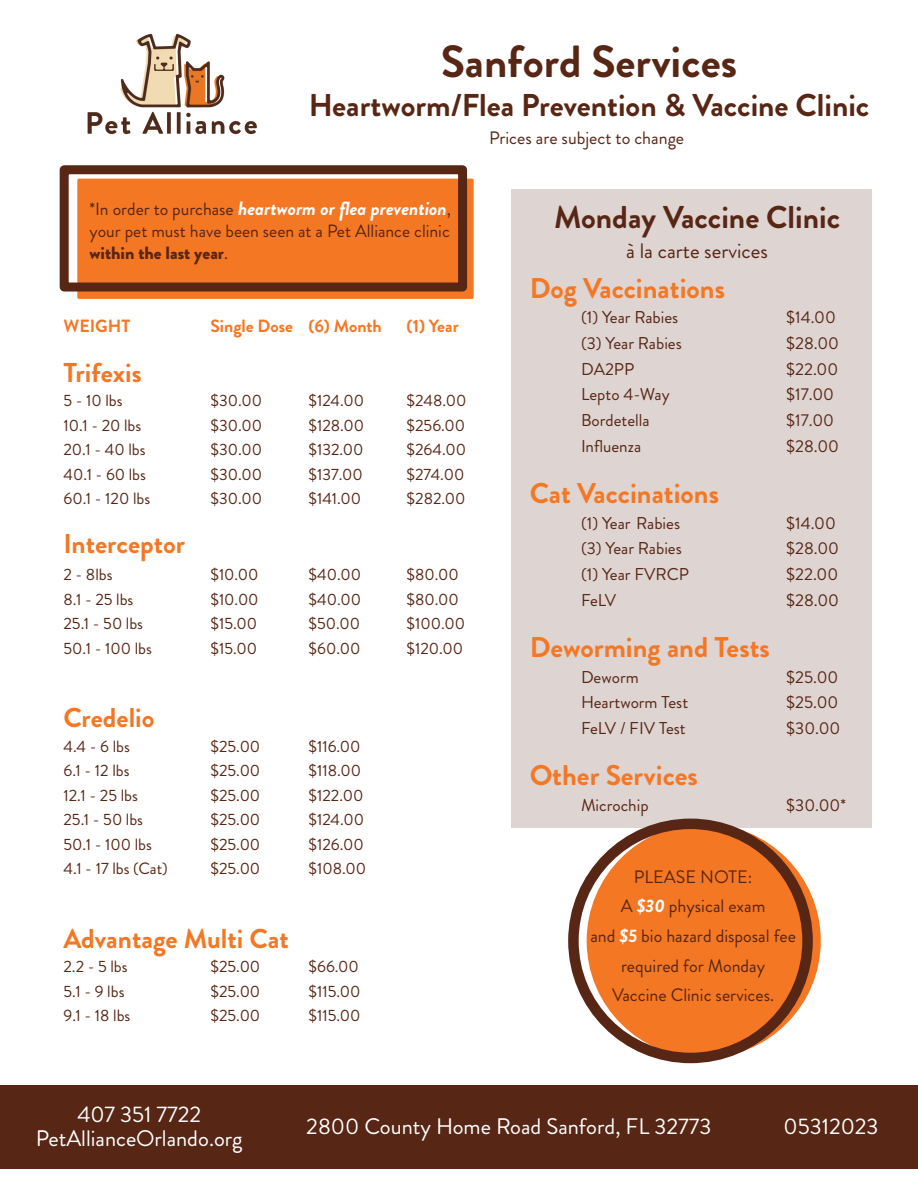
<style>
.page{position:relative;width:918px;height:1188px;background:#fff}
.page>*{position:absolute;margin:0;border:0;box-sizing:border-box;transform-origin:0 0}
.t1{font:700 45px "Brandon Grotesque";color:#582615}
.t2{font:700 31.5px "Brandon Grotesque";color:#582615}
.t3{font:700 28.5px "Brandon Grotesque";color:#f47724}
.t4{font:700 27.3px "Brandon Grotesque";color:#f47724}
.t5{font:22.5px/24px "Brandon Grotesque";color:#fff;text-align:center}
.t6{font:21px "Brandon Grotesque";color:#582615}
.t7{font:italic 700 19.2px "Brandon Grotesque";color:#fff}
.t8{font:18px/29.7px "Brandon Grotesque";color:#582615;text-align:center}
.t9{font:17.7px/22.2px "Brandon Grotesque";color:#582615}
.t10{font:700 17.7px "Brandon Grotesque";color:#f47724}
.t11{font:17.1px "Brandon Grotesque";color:#582615}
.t12{font:16.35px "Brandon Grotesque";color:#582615}
.s1{font-weight:400;font-style:normal;font-size:17.7px;color:#582615}
.s2{font-weight:900}
.s3{font-weight:700;font-style:italic;color:#fff}
</style>
<div class="page">
<div style="left:0;top:1085px;width:918px;height:84px;background:#582615"></div>
<img style="left:78px;top:33px;width:196px;height:146px">
<div style="left:77px;top:179px;width:397px;height:120px;background:#f47724"></div>
<div style="left:60px;top:165px;width:407px;height:127px;border:9px solid #582615"></div>
<div style="left:511px;top:189px;width:360px;height:639px;background:#ded4d1"></div>
<div style="left:587px;top:824px;width:234px;height:234px;background:#f47724;border-radius:50%"></div>
<div style="left:568px;top:819px;width:245px;height:244px;border:10px solid #582615;border-radius:50%"></div>
<h1 class="t1" style="left:441px;top:30px;width:298px">Sanford Services</h1>
<h2 class="t2" style="left:309px;top:83px;width:562px">Heartworm/Flea Prevention &amp; Vaccine Clinic</h2>
<p class="t7" style="left:89px;top:195px;width:363px"><span class="s1">*In order to purchase</span> heartworm or flea prevention<span class="s1">,</span></p>
<p class="t9" style="left:89px;top:220px;width:362px">your pet must have been seen at a Pet Alliance clinic <span class="s2">within the last year</span>.</p>
<p class="t10" style="left:63px;top:314px;width:68px">WEIGHT</p>
<p class="t10" style="left:211px;top:314px;width:173px">Single Dose (6) Month</p>
<p class="t10" style="left:407px;top:314px;width:54px">(1) Year</p>
<h3 class="t4" style="left:63px;top:353px;width:80px">Trifexis</h3>
<p class="t12" style="left:63px;top:389px;width:61px">5 - 10 lbs</p>
<p class="t12" style="left:211px;top:389px;width:53px">$30.00</p>
<p class="t12" style="left:309px;top:389px;width:57px">$124.00</p>
<p class="t12" style="left:407px;top:389px;width:61px">$248.00</p>
<p class="t12" style="left:63px;top:414px;width:79px">10.1 - 20 lbs</p>
<p class="t12" style="left:211px;top:414px;width:53px">$30.00</p>
<p class="t12" style="left:309px;top:414px;width:57px">$128.00</p>
<p class="t12" style="left:407px;top:414px;width:60px">$256.00</p>
<p class="t12" style="left:63px;top:438px;width:84px">20.1 - 40 lbs</p>
<p class="t12" style="left:211px;top:438px;width:53px">$30.00</p>
<p class="t12" style="left:309px;top:438px;width:56px">$132.00</p>
<p class="t12" style="left:407px;top:438px;width:61px">$264.00</p>
<p class="t12" style="left:63px;top:463px;width:84px">40.1 - 60 lbs</p>
<p class="t12" style="left:211px;top:463px;width:53px">$30.00</p>
<p class="t12" style="left:309px;top:463px;width:56px">$137.00</p>
<p class="t12" style="left:407px;top:463px;width:59px">$274.00</p>
<p class="t12" style="left:63px;top:487px;width:88px">60.1 - 120 lbs</p>
<p class="t12" style="left:211px;top:487px;width:53px">$30.00</p>
<p class="t12" style="left:309px;top:487px;width:54px">$141.00</p>
<p class="t12" style="left:407px;top:487px;width:60px">$282.00</p>
<h3 class="t4" style="left:63px;top:525px;width:123px">Interceptor</h3>
<p class="t12" style="left:63px;top:563px;width:51px">2 - 8lbs</p>
<p class="t12" style="left:211px;top:563px;width:50px">$10.00</p>
<p class="t12" style="left:309px;top:563px;width:54px">$40.00</p>
<p class="t12" style="left:407px;top:563px;width:54px">$80.00</p>
<p class="t12" style="left:63px;top:588px;width:71px">8.1 - 25 lbs</p>
<p class="t12" style="left:211px;top:588px;width:50px">$10.00</p>
<p class="t12" style="left:309px;top:588px;width:54px">$40.00</p>
<p class="t12" style="left:407px;top:588px;width:54px">$80.00</p>
<p class="t12" style="left:63px;top:612px;width:81px">25.1 - 50 lbs</p>
<p class="t12" style="left:211px;top:612px;width:48px">$15.00</p>
<p class="t12" style="left:309px;top:612px;width:53px">$50.00</p>
<p class="t12" style="left:407px;top:612px;width:60px">$100.00</p>
<p class="t12" style="left:63px;top:637px;width:90px">50.1 - 100 lbs</p>
<p class="t12" style="left:211px;top:637px;width:48px">$15.00</p>
<p class="t12" style="left:309px;top:637px;width:53px">$60.00</p>
<p class="t12" style="left:407px;top:637px;width:58px">$120.00</p>
<h3 class="t4" style="left:63px;top:699px;width:93px">Credelio</h3>
<p class="t12" style="left:63px;top:735px;width:68px">4.4 - 6 lbs</p>
<p class="t12" style="left:211px;top:735px;width:51px">$25.00</p>
<p class="t12" style="left:309px;top:735px;width:54px">$116.00</p>
<p class="t12" style="left:63px;top:760px;width:68px">6.1 - 12 lbs</p>
<p class="t12" style="left:211px;top:760px;width:51px">$25.00</p>
<p class="t12" style="left:309px;top:760px;width:54px">$118.00</p>
<p class="t12" style="left:63px;top:784px;width:76px">12.1 - 25 lbs</p>
<p class="t12" style="left:211px;top:784px;width:51px">$25.00</p>
<p class="t12" style="left:309px;top:784px;width:56px">$122.00</p>
<p class="t12" style="left:63px;top:809px;width:81px">25.1 - 50 lbs</p>
<p class="t12" style="left:211px;top:809px;width:51px">$25.00</p>
<p class="t12" style="left:309px;top:809px;width:57px">$124.00</p>
<p class="t12" style="left:63px;top:833px;width:90px">50.1 - 100 lbs</p>
<p class="t12" style="left:211px;top:833px;width:51px">$25.00</p>
<p class="t12" style="left:309px;top:833px;width:57px">$126.00</p>
<p class="t12" style="left:63px;top:858px;width:106px">4.1 - 17 lbs (Cat)</p>
<p class="t12" style="left:211px;top:858px;width:51px">$25.00</p>
<p class="t12" style="left:309px;top:858px;width:59px">$108.00</p>
<h3 class="t4" style="left:63px;top:919px;width:227px">Advantage Multi Cat</h3>
<p class="t12" style="left:63px;top:956px;width:66px">2.2 - 5 lbs</p>
<p class="t12" style="left:211px;top:956px;width:51px">$25.00</p>
<p class="t12" style="left:309px;top:956px;width:52px">$66.00</p>
<p class="t12" style="left:63px;top:980px;width:62px">5.1 - 9 lbs</p>
<p class="t12" style="left:211px;top:980px;width:51px">$25.00</p>
<p class="t12" style="left:309px;top:980px;width:53px">$115.00</p>
<p class="t12" style="left:63px;top:1005px;width:68px">9.1 - 18 lbs</p>
<p class="t12" style="left:211px;top:1005px;width:51px">$25.00</p>
<p class="t12" style="left:309px;top:1005px;width:53px">$115.00</p>
<p class="t8" style="left:489px;top:123px;width:197px">Prices are subject to change</p>
<h2 class="t2" style="left:554px;top:195px;width:287px">Monday Vaccine Clinic</h2>
<p class="t6" style="left:626px;top:236px;width:143px">à la carte services</p>
<h3 class="t3" style="left:530px;top:268px;width:197px">Dog Vaccinations</h3>
<p class="t11" style="left:581px;top:306px;width:99px">(1) Year Rabies</p>
<p class="t11" style="left:786px;top:306px;width:51px">$14.00</p>
<p class="t11" style="left:581px;top:331px;width:102px">(3) Year Rabies</p>
<p class="t11" style="left:786px;top:331px;width:54px">$28.00</p>
<p class="t11" style="left:581px;top:357px;width:55px">DA2PP</p>
<p class="t11" style="left:786px;top:357px;width:53px">$22.00</p>
<p class="t11" style="left:581px;top:383px;width:90px">Lepto 4-Way</p>
<p class="t11" style="left:786px;top:383px;width:49px">$17.00</p>
<p class="t11" style="left:581px;top:408px;width:70px">Bordetella</p>
<p class="t11" style="left:786px;top:408px;width:49px">$17.00</p>
<p class="t11" style="left:581px;top:434px;width:62px">Influenza</p>
<p class="t11" style="left:786px;top:434px;width:54px">$28.00</p>
<h3 class="t3" style="left:530px;top:473px;width:191px">Cat Vaccinations</h3>
<p class="t11" style="left:581px;top:511px;width:101px">(1) Year Rabies</p>
<p class="t11" style="left:786px;top:511px;width:51px">$14.00</p>
<p class="t11" style="left:581px;top:537px;width:102px">(3) Year Rabies</p>
<p class="t11" style="left:786px;top:537px;width:54px">$28.00</p>
<p class="t11" style="left:581px;top:562px;width:110px">(1) Year FVRCP</p>
<p class="t11" style="left:786px;top:562px;width:53px">$22.00</p>
<p class="t11" style="left:581px;top:588px;width:37px">FeLV</p>
<p class="t11" style="left:786px;top:588px;width:54px">$28.00</p>
<h3 class="t3" style="left:530px;top:627px;width:242px">Deworming and Tests</h3>
<p class="t11" style="left:581px;top:665px;width:59px">Deworm</p>
<p class="t11" style="left:786px;top:665px;width:54px">$25.00</p>
<p class="t11" style="left:581px;top:691px;width:109px">Heartworm Test</p>
<p class="t11" style="left:786px;top:691px;width:54px">$25.00</p>
<p class="t11" style="left:581px;top:716px;width:106px">FeLV / FIV Test</p>
<p class="t11" style="left:786px;top:716px;width:56px">$30.00</p>
<h3 class="t3" style="left:530px;top:756px;width:170px">Other Services</h3>
<p class="t11" style="left:581px;top:793px;width:69px">Microchip</p>
<p class="t11" style="left:786px;top:793px;width:61px">$30.00*</p>
<p class="t8" style="left:590px;top:862px;width:207px">PLEASE NOTE:<br>A <span class="s3">$30</span> physical exam<br>and <span class="s3">$5</span> bio hazard disposal fee required for Monday<br>Vaccine Clinic services.</p>
<h3 class="t5" style="left:36px;top:1103px;width:208px">407 351 7722<br>PetAllianceOrlando.org</h3>
<h3 class="t5" style="left:306px;top:1115px;width:407px">2800 County Home Road Sanford, FL 32773</h3>
<h3 class="t5" style="left:784px;top:1115px;width:96px">05312023</h3>
</div>
